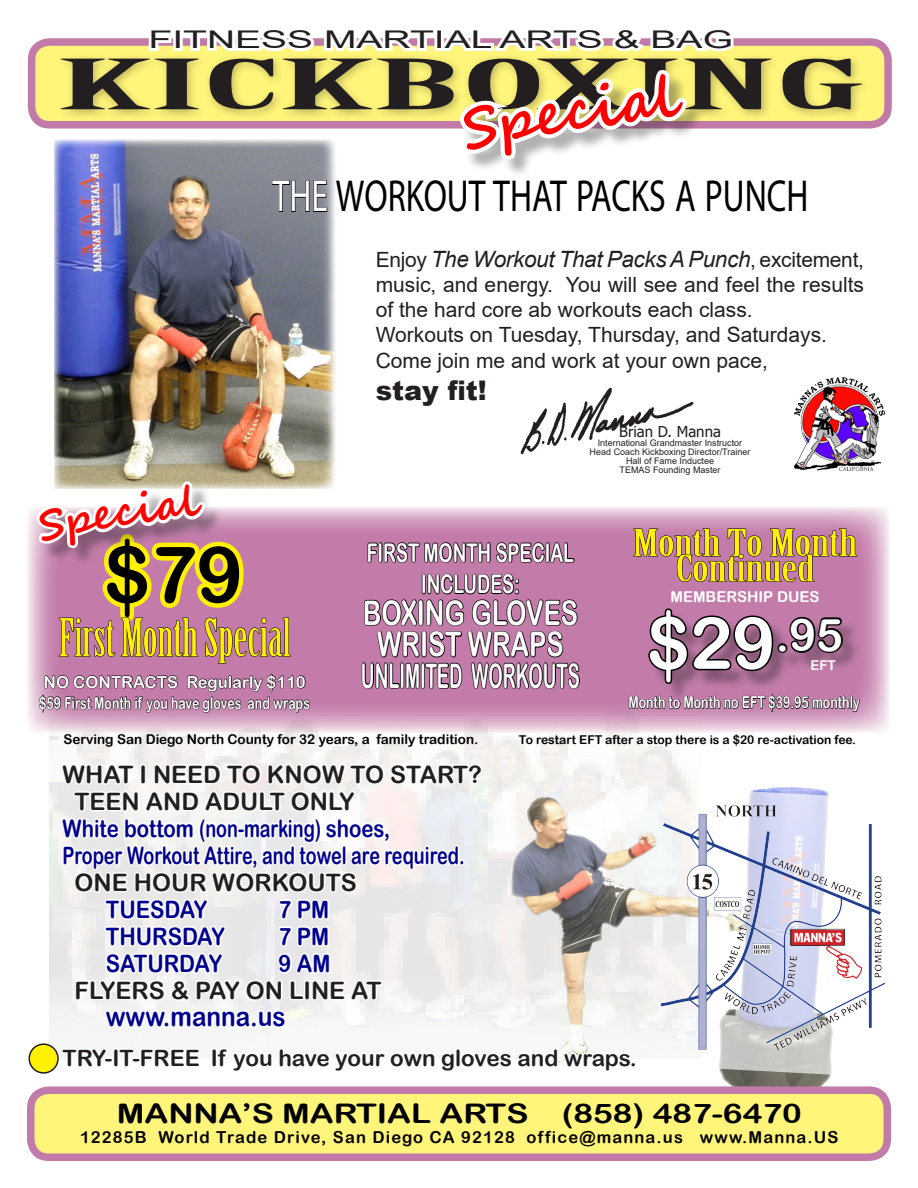
<style>
.page{position:relative;width:918px;height:1188px;background:#fff}
.page>*{position:absolute;margin:0;border:0;box-sizing:border-box;transform-origin:0 0}
.t1{font:78px "Arial Rounded MT Bold";color:#000}
.t2{font:72px "Arial Rounded MT Bold";color:#fff}
.t3{font:67.5px "Birch Std";color:#231f20;scale:3.92 1}
.t4{font:700 56.55px "Segoe Script";color:#f00}
.t5{font:51px "Birch Std";color:#fff101}
.t6{font:45px "Myriad Pro";color:#000;scale:.75 1}
.t7{font:700 42px "Segoe Script";color:#f00}
.t8{font:36px "Birch Std";color:#fff101;scale:1.61 1}
.t9{font:33.9px "Arial Rounded MT Bold";color:#fff;scale:.76 1}
.t10{font:33.9px "Arial Rounded MT Bold";color:#fff;scale:.53 1}
.t11{font:27px "Arial Rounded MT Bold";color:#000;scale:1.23 1}
.t12{font:27px "Arial Rounded MT Bold";color:#00008e;scale:.9 1}
.t13{font:900 27px "Arial";color:#231f20}
.t14{font:25.8px "Arial Rounded MT Bold";color:#fff;scale:.69 1}
.t15{font:24.3px "Arial";color:#231f20;scale:1.6 1}
.t16{font:24px "Arial Rounded MT Bold";color:#231f20}
.t17{font:24px "Arial Rounded MT Bold";color:#00008e;scale:.75 1}
.t18{font:24px "Arial Rounded MT Bold";color:#00008e;scale:.9 1}
.t19{font:24px "Arial Rounded MT Bold";color:#00008e;scale:.85 1}
.t20{font:italic 22.5px "Arial";letter-spacing:-.015em;color:#231f20}
.t21{font:22.5px "Arial Rounded MT Bold";color:#231f20}
.t22{font:21px/25.2px "Arial";color:#231f20}
.t23{font:16.5px "Arial Rounded MT Bold";color:#fff;scale:.75 1}
.t24{font:16.5px "Arial Rounded MT Bold";letter-spacing:.07em;color:#000}
.t25{font:16.5px "Arial Rounded MT Bold";color:#fff}
.t26{font:15px "Arial Rounded MT Bold";color:#fff}
.t27{font:15px "Tahoma";color:#231f20}
.t28{font:13.5px "Arial Rounded MT Bold";color:#000}
.t29{font:13.5px "Arial Rounded MT Bold";color:#fff}
.t30{font:12.15px "Arial Rounded MT Bold";color:#000}
.t31{font:9px "Arial";color:#231f20}
.s1{color:#fff}
.s2{font-style:normal;font-size:21px}
</style>
<div class="page">
<img style="left:50px;top:733px;width:627px;height:322px">
<img style="left:639px;top:765px;width:192px;height:321px">
<svg style="left:27px;top:507px;width:863px;height:226px"></svg>
<img style="left:860px;top:383px;width:26px;height:88px">
<svg style="left:714px;top:791px;width:118px;height:284px"></svg>
<img style="left:655px;top:803px;width:230px;height:251px">
<div style="left:31px;top:1090px;width:856px;height:67px;background:#fff57a;border-radius:18px"></div>
<div style="left:27px;top:1086px;width:864px;height:75px;border:8px solid #c27ba9;border-radius:18px"></div>
<svg style="left:59px;top:758px;width:580px;height:305px"></svg>
<div style="left:29px;top:1044px;width:29px;height:29px;background:#fff101;border-radius:50%"></div>
<div style="left:28px;top:1043px;width:31px;height:31px;border:2px solid #231f20;border-radius:50%"></div>
<img style="left:32px;top:38px;width:828px;height:675px">
<p class="t15" style="left:149px;top:23px;width:367px">FITNESS MARTIAL ARTS &amp; BAG</p>
<p class="t3" style="left:57px;top:47px;width:207px">KICKBOXING</p>
<p class="t4" style="left:456px;top:83px;width:216px;rotate:-9deg">Special</p>
<p class="t6" style="left:273px;top:169px;width:716px"><span class="s1">THE</span> WORKOUT THAT PACKS A PUNCH</p>
<p class="t20" style="left:376px;top:244px;width:490px"><span class="s2">Enjoy</span> The Workout That Packs A Punch<span class="s2">, excitement,</span></p>
<p class="t22" style="left:376px;top:272px;width:490px">music, and energy. You will see and feel the results of the hard core ab workouts each class.</p>
<p class="t22" style="left:376px;top:322px;width:453px">Workouts on Tuesday, Thursday, and Saturdays.</p>
<p class="t22" style="left:376px;top:348px;width:394px">Come join me and work at your own pace,</p>
<p class="t13" style="left:376px;top:371px;width:112px">stay fit!</p>
<p class="t7" style="left:34px;top:491px;width:161px;rotate:-9deg">Special</p>
<p class="t1" style="left:104px;top:529px;width:140px">$79</p>
<p class="t5" style="left:59px;top:609px;width:233px">First Month Special</p>
<p class="t25" style="left:43px;top:672px;width:264px">NO CONTRACTS Regularly $110</p>
<p class="t23" style="left:39px;top:693px;width:363px">$59 First Month if you have gloves and wraps</p>
<p class="t27" style="left:619px;top:422px;width:103px">Brian D. Manna</p>
<p class="t31" style="left:598px;top:437px;width:146px">International Grandmaster Instructor</p>
<p class="t31" style="left:590px;top:446px;width:162px">Head Coach Kickboxing Director/Trainer</p>
<p class="t31" style="left:626px;top:455px;width:90px">Hall of Fame Inductee</p>
<p class="t31" style="left:620px;top:464px;width:103px">TEMAS Founding Master</p>
<p class="t14" style="left:367px;top:537px;width:302px">FIRST MONTH SPECIAL</p>
<p class="t14" style="left:421px;top:569px;width:145px">INCLUDES:</p>
<p class="t9" style="left:363px;top:593px;width:285px">BOXING GLOVES</p>
<p class="t9" style="left:377px;top:624px;width:247px">WRIST WRAPS</p>
<p class="t10" style="left:361px;top:656px;width:415px">UNLIMITED WORKOUTS</p>
<p class="t8" style="left:633px;top:523px;width:141px">Month To Month</p>
<p class="t8" style="left:676px;top:548px;width:88px">Continued</p>
<p class="t26" style="left:671px;top:588px;width:150px">MEMBERSHIP DUES</p>
<p class="t2" style="left:647px;top:601px;width:197px">$29<sup>.95</sup></p>
<p class="t29" style="left:810px;top:657px;width:27px">EFT</p>
<p class="t23" style="left:628px;top:693px;width:310px">Month to Month no EFT $39.95 monthly</p>
<p class="t28" style="left:63px;top:731px;width:416px">Serving San Diego North County for 32 years, a family tradition.</p>
<p class="t30" style="left:519px;top:732px;width:339px">To restart EFT after a stop there is a $20 re-activation fee.</p>
<p class="t16" style="left:63px;top:760px;width:421px">WHAT I NEED TO KNOW TO START?</p>
<p class="t16" style="left:75px;top:787px;width:281px">TEEN AND ADULT ONLY</p>
<p class="t19" style="left:63px;top:814px;width:387px">White bottom (non-marking) shoes,</p>
<p class="t17" style="left:63px;top:841px;width:538px">Proper Workout Attire, and towel are required.</p>
<p class="t16" style="left:75px;top:868px;width:284px">ONE HOUR WORKOUTS</p>
<p class="t18" style="left:106px;top:895px;width:114px">TUESDAY</p>
<p class="t18" style="left:279px;top:895px;width:58px">7 PM</p>
<p class="t18" style="left:106px;top:922px;width:134px">THURSDAY</p>
<p class="t18" style="left:279px;top:922px;width:58px">7 PM</p>
<p class="t18" style="left:106px;top:949px;width:131px">SATURDAY</p>
<p class="t18" style="left:279px;top:949px;width:59px">9 AM</p>
<p class="t16" style="left:75px;top:976px;width:308px">FLYERS &amp; PAY ON LINE AT</p>
<p class="t12" style="left:106px;top:1000px;width:201px">www.manna.us</p>
<p class="t21" style="left:63px;top:1045px;width:576px">TRY-IT-FREE If you have your own gloves and wraps.</p>
<p class="t11" style="left:117px;top:1097px;width:558px">MANNA’S MARTIAL ARTS (858) 487-6470</p>
<p class="t24" style="left:80px;top:1127px;width:760px">12285B World Trade Drive, San Diego CA 92128 office@manna.us www.Manna.US</p>
</div>
